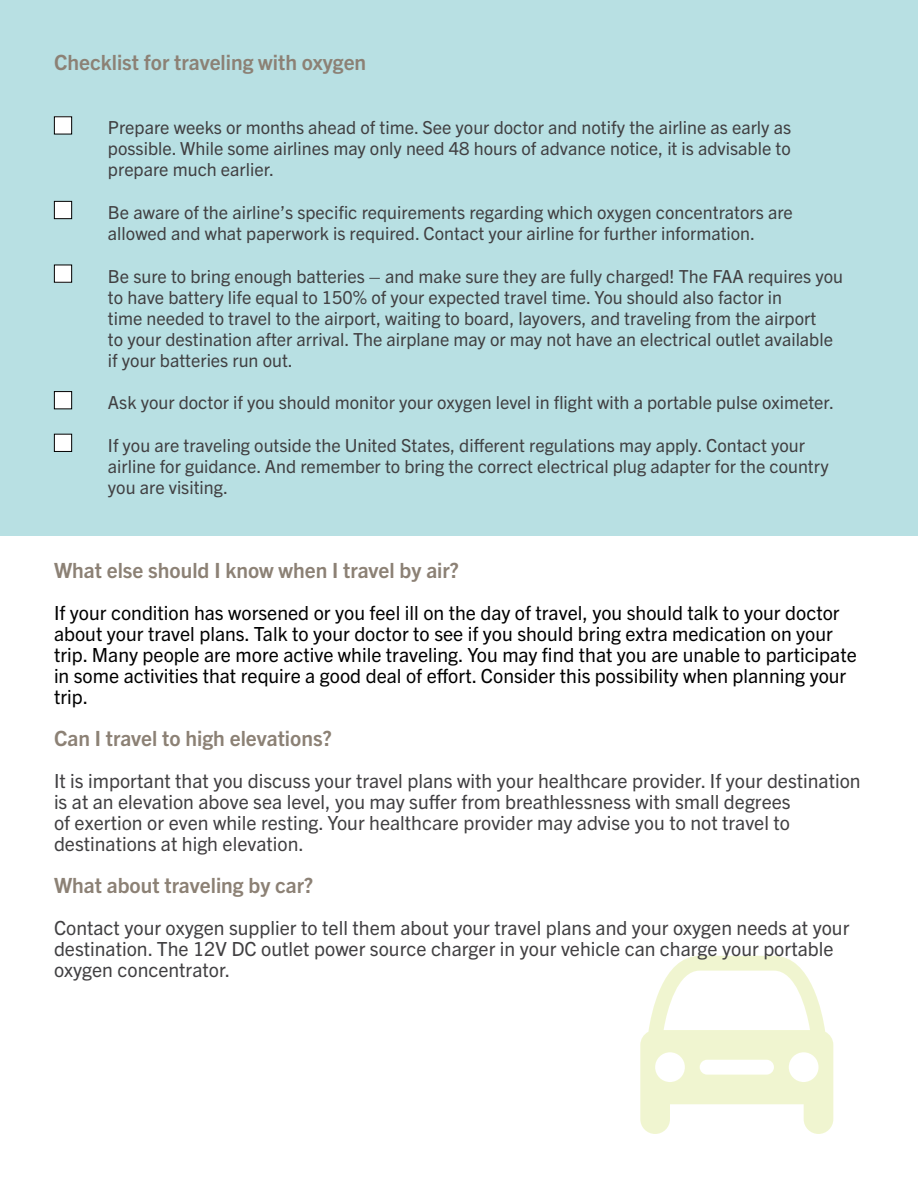
<style>
.page{position:relative;width:918px;height:1188px;background:#fff}
.page>*{position:absolute;margin:0;border:0;box-sizing:border-box;transform-origin:0 0}
.t1{font:700 21px "Trade Gothic Next LT Pro";color:#8c8175}
.t2{font:19.5px/21px "Trade Gothic Next LT Pro";color:#414042}
.t3{font:19.5px/21px "Trade Gothic Next LT Pro";color:#000}
.t4{font:18px/21px "Trade Gothic Next LT Pro";color:#414042}
</style>
<div class="page">
<svg style="left:640px;top:956px;width:193px;height:178px"></svg>
<div style="left:0;top:0;width:918px;height:536px;background:#b8e0e3"></div>
<div style="left:54px;top:117px;width:18px;height:17px;background:#fff"></div>
<div style="left:54px;top:116px;width:18px;height:18px;border:1px solid #000"></div>
<div style="left:54px;top:201px;width:18px;height:18px;background:#fff"></div>
<div style="left:54px;top:201px;width:18px;height:18px;border:1px solid #000"></div>
<div style="left:54px;top:265px;width:18px;height:17px;background:#fff"></div>
<div style="left:54px;top:265px;width:18px;height:18px;border:1px solid #000"></div>
<div style="left:54px;top:392px;width:18px;height:17px;background:#fff"></div>
<div style="left:54px;top:391px;width:18px;height:18px;border:1px solid #000"></div>
<div style="left:54px;top:434px;width:18px;height:17px;background:#fff"></div>
<div style="left:54px;top:434px;width:18px;height:18px;border:1px solid #000"></div>
<p class="t1" style="left:54px;top:48px;width:314px">Checklist for traveling with oxygen</p>
<p class="t4" style="left:108px;top:116px;width:685px;text-align:justify">Prepare weeks or months ahead of time. See your doctor and notify the airline as early as possible. While some airlines may only need 48 hours of advance notice, it is advisable to prepare much earlier.</p>
<p class="t4" style="left:108px;top:201px;width:686px">Be aware of the airline’s specific requirements regarding which oxygen concentrators are allowed and what paperwork is required. Contact your airline for further information.</p>
<p class="t4" style="left:108px;top:264px;width:737px">Be sure to bring enough batteries – and make sure they are fully charged! The FAA requires you to have battery life equal to 150% of your expected travel time. You should also factor in<br>time needed to travel to the airport, waiting to board, layovers, and traveling from the airport<br>to your destination after arrival. The airplane may or may not have an electrical outlet available if your batteries run out.</p>
<p class="t4" style="left:108px;top:391px;width:728px">Ask your doctor if you should monitor your oxygen level in flight with a portable pulse oximeter.</p>
<p class="t4" style="left:108px;top:434px;width:722px">If you are traveling outside the United States, different regulations may apply. Contact your airline for guidance. And remember to bring the correct electrical plug adapter for the country you are visiting.</p>
<p class="t1" style="left:54px;top:556px;width:407px">What else should I know when I travel by air?</p>
<p class="t3" style="left:54px;top:601px;width:804px">If your condition has worsened or you feel ill on the day of travel, you should talk to your doctor about your travel plans. Talk to your doctor to see if you should bring extra medication on your trip. Many people are more active while traveling. You may find that you are unable to participate in some activities that require a good deal of effort. Consider this possibility when planning your trip.</p>
<p class="t1" style="left:54px;top:724px;width:279px">Can I travel to high elevations?</p>
<p class="t2" style="left:54px;top:769px;width:808px">It is important that you discuss your travel plans with your healthcare provider. If your destination is at an elevation above sea level, you may suffer from breathlessness with small degrees<br>of exertion or even while resting. Your healthcare provider may advise you to not travel to destinations at high elevation.</p>
<p class="t1" style="left:54px;top:871px;width:261px">What about traveling by car?</p>
<p class="t2" style="left:54px;top:917px;width:797px">Contact your oxygen supplier to tell them about your travel plans and your oxygen needs at your destination. The 12V DC outlet power source charger in your vehicle can charge your portable oxygen concentrator.</p>
</div>
